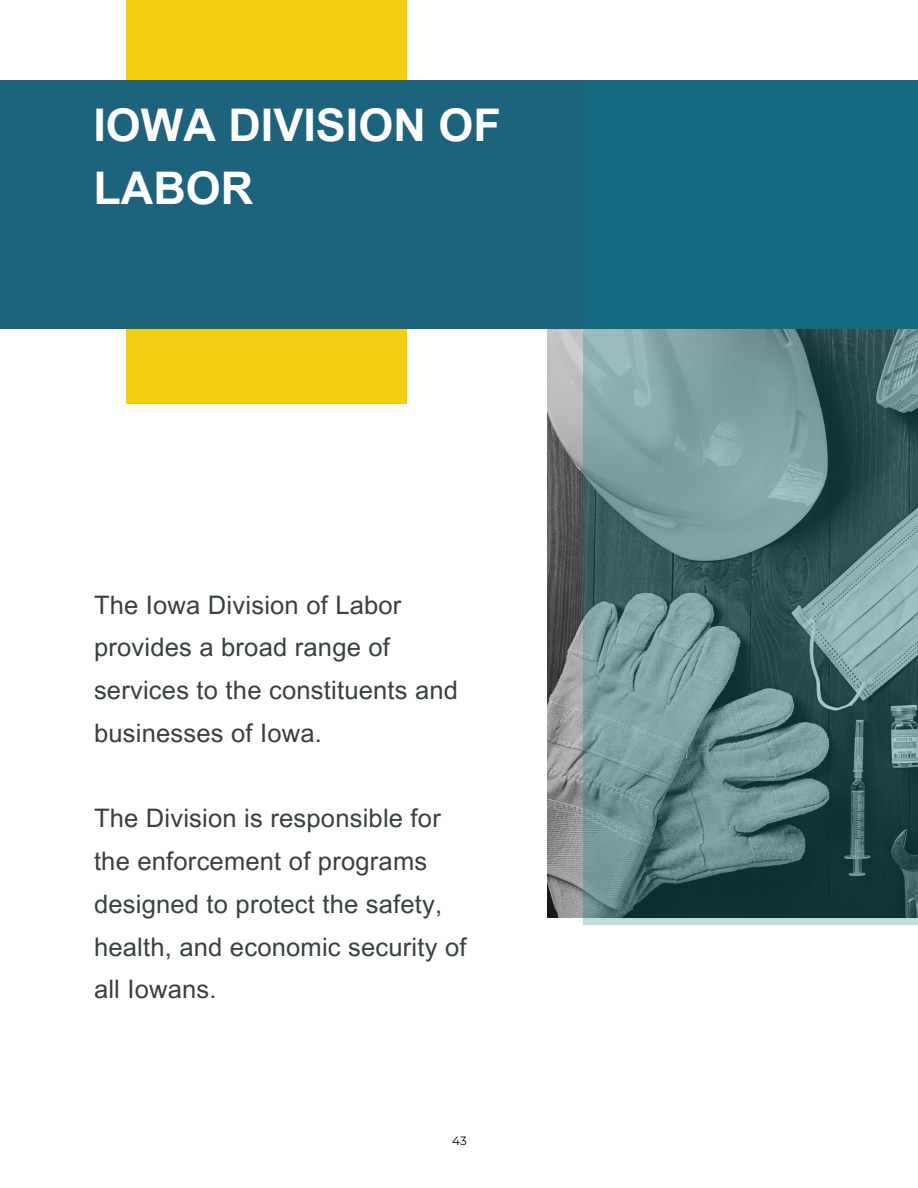
<style>
.page{position:relative;width:918px;height:1188px;background:#fff}
.page>*{position:absolute;margin:0;border:0;box-sizing:border-box;transform-origin:0 0}
.t1{font:700 45px/63px "Arial MT Pro";color:#fff}
.t2{font:25.5px/42.8px "Arial MT Pro";letter-spacing:.01em;color:#38413d}
.t3{font:12px "Montserrat";color:#000}
</style>
<div class="page">
<img style="left:548px;top:329px;width:35px;height:588px">
<div style="left:126px;top:0;width:280px;height:404px;background:#f3ce15"></div>
<div style="left:0;top:81px;width:918px;height:248px;background:#1d637b"></div>
<svg style="left:583px;top:329px;width:335px;height:596px;background:#5c7d80"></svg>
<p class="t1" style="left:93px;top:99px;width:409px">IOWA DIVISION OF<br>LABOR</p>
<p class="t2" style="left:94px;top:586px;width:366px">The Iowa Division of Labor provides a broad range of services to the constituents and businesses of Iowa.</p>
<p class="t2" style="left:94px;top:800px;width:374px">The Division is responsible for the enforcement of programs designed to protect the safety, health, and economic security of all Iowans.</p>
<p class="t3" style="left:452px;top:1133px;width:16px">43</p>
</div>
